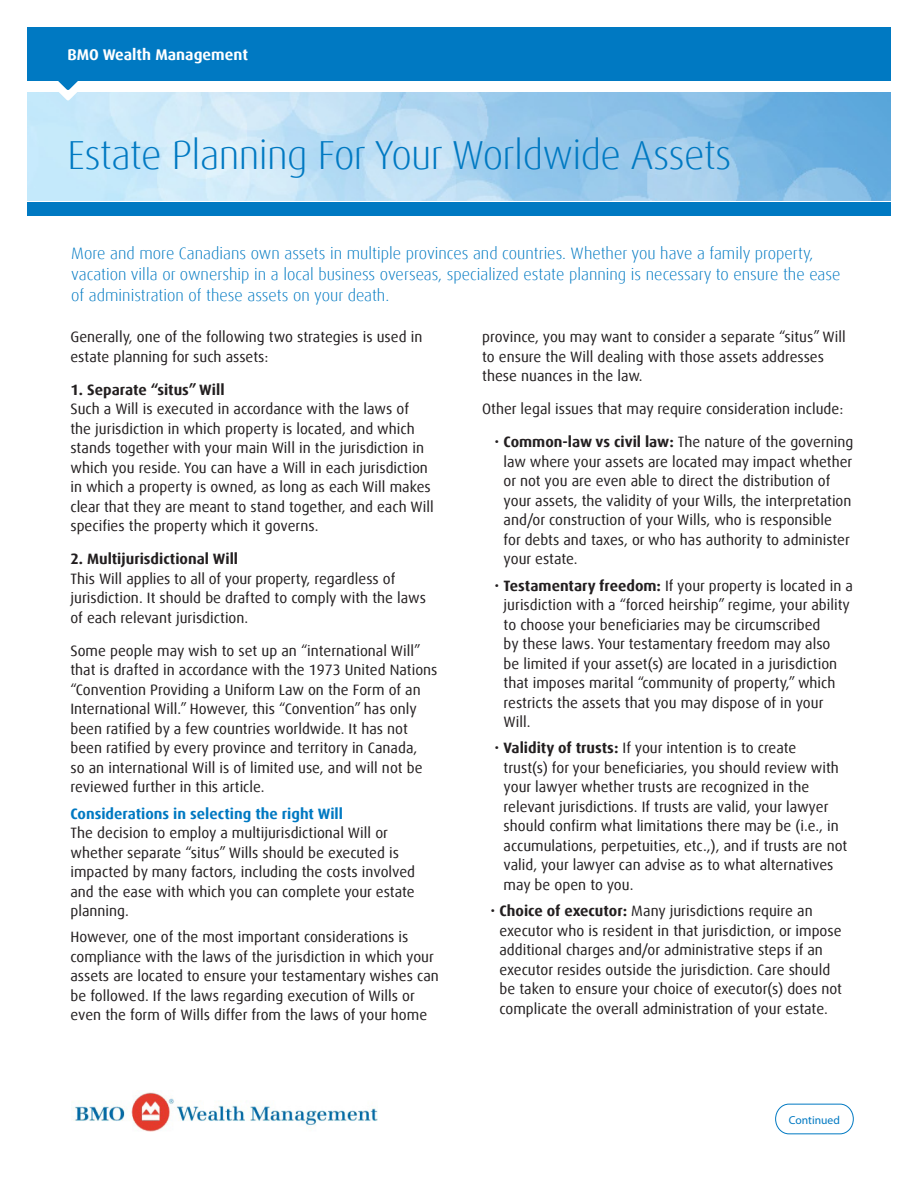
<style>
.page{position:relative;width:918px;height:1188px;background:#fff}
.page>*{position:absolute;margin:0;border:0;box-sizing:border-box;transform-origin:0 0}
.t1{font:300 40.5px "Dax Offc Pro";letter-spacing:-.015em;color:#0079c2}
.body_copy_dax{font:300 16.5px/21px "Dax Offc Pro";color:#0079c2}
.Legal_entity_text{font:700 15.6px "Dax Offc Pro";color:#fff}
.body_copy_dax-2{font:15px/19.5px "Dax Offc Pro";color:#231f20}
.t2{font:11.55px "Myriad Pro";letter-spacing:-.005em;color:#0079c2}
.s1{font-weight:700}
.s2{font-weight:700;color:#0079c2}
</style>
<div class="page">
<img style="left:27px;top:92px;width:864px;height:109px">
<div style="left:27px;top:202px;width:864px;height:14px;background:#0079c2"></div>
<div style="left:27px;top:27px;width:864px;height:54px;background:#0079c2"></div>
<svg style="left:58px;top:81px;width:20px;height:19px"></svg>
<svg style="left:775px;top:1104px;width:79px;height:30px"></svg>
<img style="left:74px;top:1092px;width:304px;height:40px">
<p class="Legal_entity_text" style="left:68px;top:45px;width:182px">BMO Wealth Management</p>
<p class="t1" style="left:68px;top:129px;width:666px">Estate Planning For Your Worldwide Assets</p>
<p class="body_copy_dax" style="left:71px;top:243px;width:771px">More and more Canadians own assets in multiple provinces and countries. Whether you have a family property, vacation villa or ownership in a local business overseas, specialized estate planning is necessary to ensure the ease of administration of these assets on your death.</p>
<p class="body_copy_dax-2" style="left:70px;top:327px;width:353px">Generally, one of the following two strategies is used in estate planning for such assets:</p>
<p class="body_copy_dax-2" style="left:70px;top:380px;width:365px"><span class="s1">1. Separate “situs” Will<br></span>Such a Will is executed in accordance with the laws of<br>the jurisdiction in which property is located, and which stands together with your main Will in the jurisdiction in which you reside. You can have a Will in each jurisdiction in which a property is owned, as long as each Will makes clear that they are meant to stand together, and each Will specifies the property which it governs.</p>
<p class="body_copy_dax-2" style="left:70px;top:549px;width:357px"><span class="s1">2. Multijurisdictional Will<br></span>This Will applies to all of your property, regardless of jurisdiction. It should be drafted to comply with the laws of each relevant jurisdiction.</p>
<p class="body_copy_dax-2" style="left:70px;top:641px;width:369px">Some people may wish to set up an “international Will” that is drafted in accordance with the 1973 United Nations “Convention Providing a Uniform Law on the Form of an International Will.” However, this “Convention” has only been ratified by a few countries worldwide. It has not been ratified by every province and territory in Canada,<br>so an international Will is of limited use, and will not be reviewed further in this article.</p>
<p class="body_copy_dax-2" style="left:70px;top:804px;width:346px"><span class="s2">Considerations in selecting the right Will<br></span>The decision to employ a multijurisdictional Will or whether separate “situs” Wills should be executed is impacted by many factors, including the costs involved and the ease with which you can complete your estate planning.</p>
<p class="body_copy_dax-2" style="left:70px;top:927px;width:370px">However, one of the most important considerations is compliance with the laws of the jurisdiction in which your assets are located to ensure your testamentary wishes can be followed. If the laws regarding execution of Wills or even the form of Wills differ from the laws of your home</p>
<p class="body_copy_dax-2" style="left:482px;top:327px;width:365px">province, you may want to consider a separate “situs” Will to ensure the Will dealing with those assets addresses these nuances in the law.</p>
<p class="body_copy_dax-2" style="left:482px;top:399px;width:363px">Other legal issues that may require consideration include:</p>
<p class="body_copy_dax-2" style="left:504px;top:432px;width:351px;text-indent:-9px">• <span class="s1">Common-law vs civil law:</span> The nature of the governing law where your assets are located may impact whether or not you are even able to direct the distribution of your assets, the validity of your Wills, the interpretation and/or construction of your Wills, who is responsible<br>for debts and taxes, or who has authority to administer your estate.</p>
<p class="body_copy_dax-2" style="left:504px;top:576px;width:351px;text-indent:-9px">• <span class="s1">Testamentary freedom:</span> If your property is located in a jurisdiction with a “forced heirship” regime, your ability to choose your beneficiaries may be circumscribed<br>by these laws. Your testamentary freedom may also<br>be limited if your asset(s) are located in a jurisdiction that imposes marital “community of property,” which restricts the assets that you may dispose of in your Will.</p>
<p class="body_copy_dax-2" style="left:504px;top:738px;width:345px;text-indent:-9px">• <span class="s1">Validity of trusts:</span> If your intention is to create<br>trust(s) for your beneficiaries, you should review with your lawyer whether trusts are recognized in the relevant jurisdictions. If trusts are valid, your lawyer should confirm what limitations there may be (i.e., in accumulations, perpetuities, etc.,), and if trusts are not valid, your lawyer can advise as to what alternatives may be open to you.</p>
<p class="body_copy_dax-2" style="left:499px;top:901px;width:344px;text-indent:-9px">• <span class="s1">Choice of executor:</span> Many jurisdictions require an executor who is resident in that jurisdiction, or impose additional charges and/or administrative steps if an executor resides outside the jurisdiction. Care should be taken to ensure your choice of executor(s) does not complicate the overall administration of your estate.</p>
<p class="t2" style="left:789px;top:1113px;width:52px">Continued</p>
</div>
